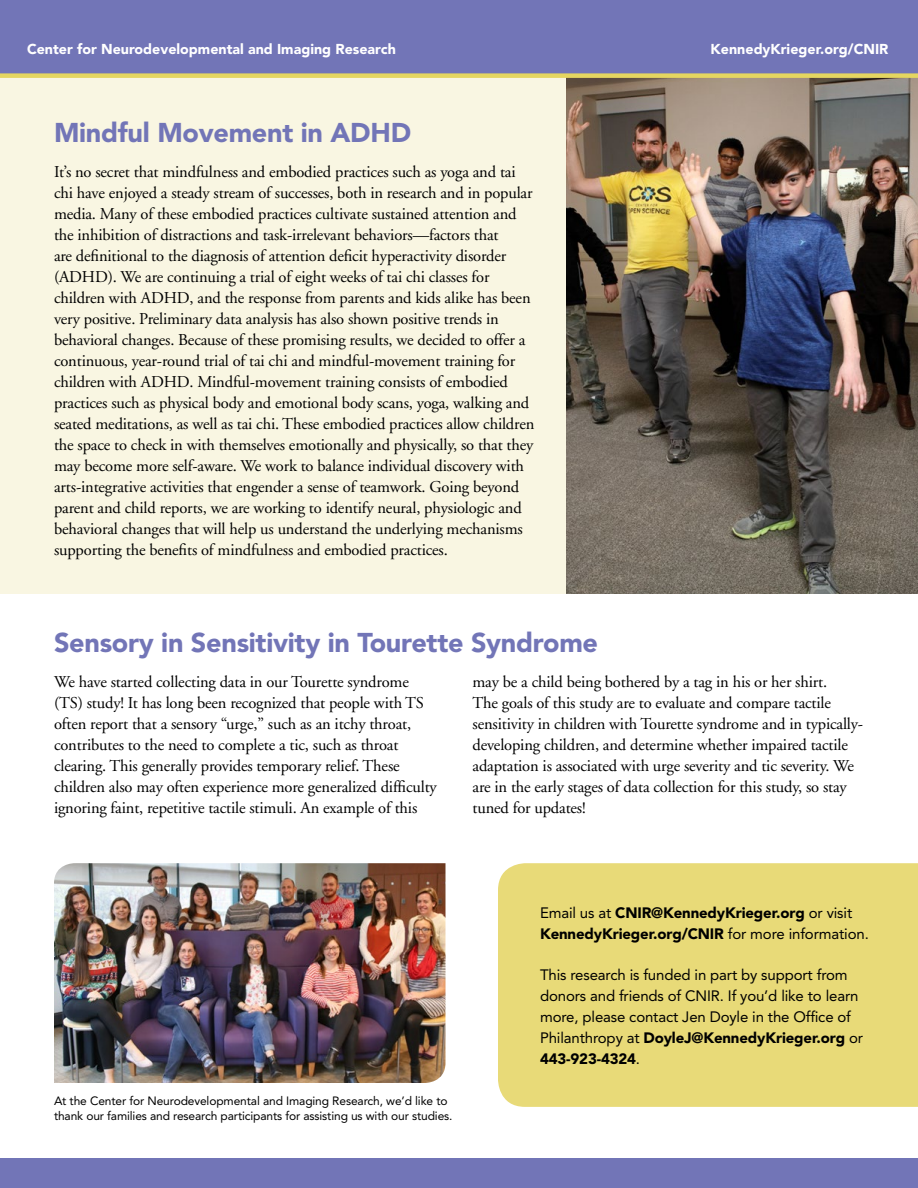
<style>
.page{position:relative;width:918px;height:1188px;background:#fff}
.page>*{position:absolute;margin:0;border:0;box-sizing:border-box;transform-origin:0 0}
.t1{font:900 27px "Avenir";letter-spacing:-.01em;color:#7275b7}
.t2{font:16.5px/21px "Adobe Garamond";letter-spacing:-.01em;color:#000}
.t3{font:15px/21px "Avenir";letter-spacing:-.01em;color:#000}
.t4{font:900 15px/21px "Avenir";letter-spacing:-.01em;color:#000}
.t5{font:900 14.25px "Avenir";color:#fff}
.t6{font:12px/15px "Avenir";letter-spacing:-.01em;color:#000}
.s1{font-weight:400}
.s2{font-weight:900}
</style>
<div class="page">
<div style="left:0;top:60px;width:918px;height:534px;background:#f9f6e2"></div>
<div style="left:498px;top:863px;width:420px;height:244px;background:#e8da78"></div>
<div style="left:0;top:1159px;width:918px;height:29px;background:#7275b7"></div>
<img style="left:567px;top:78px;width:351px;height:516px">
<div style="left:0;top:0;width:918px;height:78px;background:#7275b7"></div>
<img style="left:54px;top:863px;width:392px;height:220px">
<p class="t5" style="left:27px;top:41px;width:370px">Center for Neurodevelopmental and Imaging Research</p>
<p class="t5" style="left:711px;top:41px;width:179px">KennedyKrieger.org/CNIR</p>
<h1 class="t1" style="left:54px;top:116px;width:359px">Mindful Movement in ADHD</h1>
<p class="t2" style="left:54px;top:161px;width:482px">It’s no secret that mindfulness and embodied practices such as yoga and tai chi have enjoyed a steady stream of successes, both in research and in popular media. Many of these embodied practices cultivate sustained attention and the inhibition of distractions and task-irrelevant behaviors—factors that<br>are definitional to the diagnosis of attention deficit hyperactivity disorder (ADHD). We are continuing a trial of eight weeks of tai chi classes for children with ADHD, and the response from parents and kids alike has been very positive. Preliminary data analysis has also shown positive trends in behavioral changes. Because of these promising results, we decided to offer a continuous, year-round trial of tai chi and mindful-movement training for children with ADHD. Mindful-movement training consists of embodied practices such as physical body and emotional body scans, yoga, walking and seated meditations, as well as tai chi. These embodied practices allow children the space to check in with themselves emotionally and physically, so that they may become more self-aware. We work to balance individual discovery with arts-integrative activities that engender a sense of teamwork. Going beyond parent and child reports, we are working to identify neural, physiologic and behavioral changes that will help us understand the underlying mechanisms supporting the benefits of mindfulness and embodied practices.</p>
<h1 class="t1" style="left:54px;top:627px;width:546px">Sensory in Sensitivity in Tourette Syndrome</h1>
<p class="t2" style="left:54px;top:672px;width:384px">We have started collecting data in our Tourette syndrome (TS) study! It has long been recognized that people with TS often report that a sensory “urge,” such as an itchy throat, contributes to the need to complete a tic, such as throat clearing. This generally provides temporary relief. These children also may often experience more generalized difficulty ignoring faint, repetitive tactile stimuli. An example of this</p>
<p class="t2" style="left:473px;top:672px;width:392px">may be a child being bothered by a tag in his or her shirt.<br>The goals of this study are to evaluate and compare tactile sensitivity in children with Tourette syndrome and in typically&shy;developing children, and determine whether impaired tactile adaptation is associated with urge severity and tic severity. We are in the early stages of data collection for this study, so stay tuned for updates!</p>
<p class="t6" style="left:54px;top:1094px;width:400px">At the Center for Neurodevelopmental and Imaging Research, we’d like to thank our families and research participants for assisting us with our studies.</p>
<p class="t4" style="left:540px;top:902px;width:330px"><span class="s1">Email us at</span> CNIR@KennedyKrieger.org <span class="s1">or visit<br></span>KennedyKrieger.org/CNIR <span class="s1">for more information.</span></p>
<p class="t3" style="left:540px;top:965px;width:325px">This research is funded in part by support from donors and friends of CNIR. If you’d like to learn more, please contact Jen Doyle in the Office of Philanthropy at <span class="s2">DoyleJ@KennedyKrieger.org</span> or <span class="s2">443-923-4324</span>.</p>
</div>
